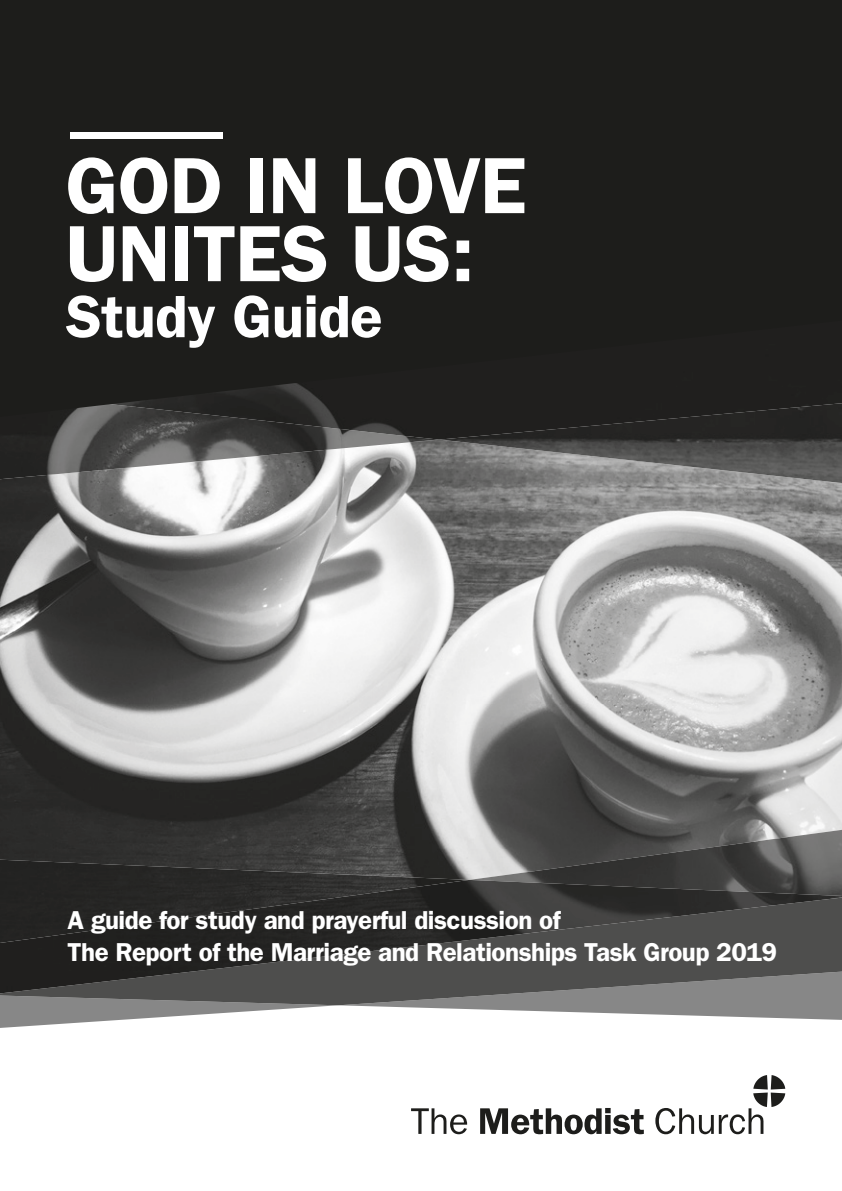
<style>
.page{position:relative;width:842px;height:1191px;background:#fff}
.page>*{position:absolute;margin:0;border:0;box-sizing:border-box;transform-origin:0 0}
.t1{font:600 80px/68px "Franklin Gothic";letter-spacing:-.01em;color:#fff}
.t2{font:600 60px "Franklin Gothic";letter-spacing:-.01em;color:#fff}
.t3{font:600 26px/32px "Franklin Gothic";letter-spacing:-.02em;color:#fff}
</style>
<div class="page">
<img style="left:0;top:479px;width:842px;height:380px">
<img style="left:0;top:417px;width:439px;height:62px">
<img style="left:439px;top:439px;width:403px;height:44px">
<img style="left:100px;top:417px;width:742px;height:22px">
<svg style="left:411px;top:1108px;width:56px;height:26px"></svg>
<svg style="left:480px;top:1108px;width:164px;height:26px"></svg>
<svg style="left:655px;top:1075px;width:130px;height:59px"></svg>
<img style="left:469px;top:830px;width:373px;height:50px">
<img style="left:0;top:859px;width:469px;height:21px">
<svg style="left:0;top:1005px;width:842px;height:23px"></svg>
<svg style="left:0;top:993px;width:842px;height:12px;background:#737373"></svg>
<img style="left:0;top:880px;width:842px;height:113px">
<div style="left:0;top:0;width:842px;height:417px;background:#1d1d1b"></div>
<div style="left:70px;top:132px;width:152px;height:7px;background:#fff"></div>
<h1 class="t1" style="left:66px;top:152px;width:462px">GOD IN LOVE<br>UNITES US:</h1>
<h2 class="t2" style="left:66px;top:281px;width:318px">Study Guide</h2>
<p class="t3" style="left:68px;top:904px;width:711px">A guide for study and prayerful discussion of<br>The Report of the Marriage and Relationships Task Group 2019</p>
</div>
